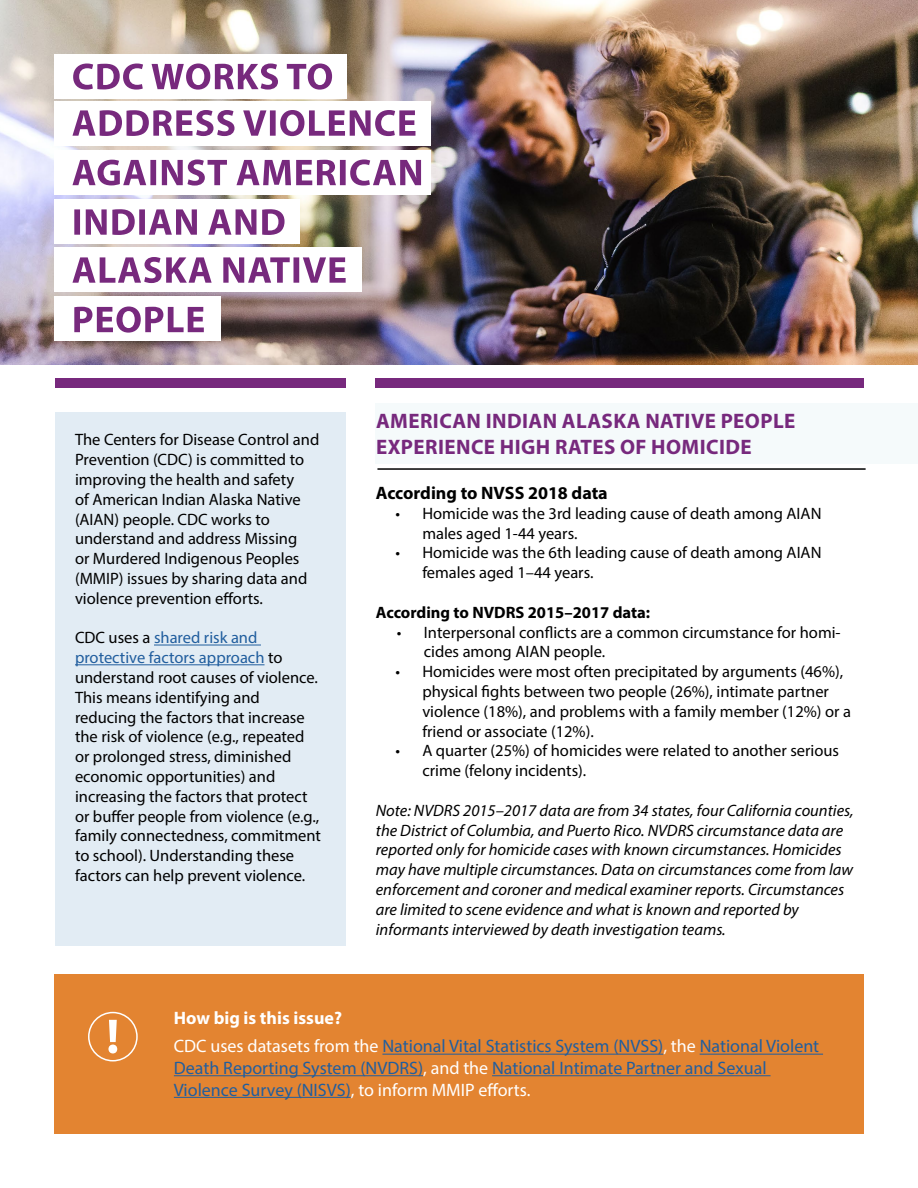
<style>
.page{position:relative;width:918px;height:1188px;background:#fff}
.page>*{position:absolute;margin:0;border:0;box-sizing:border-box;transform-origin:0 0}
.t1{font:700 21px/25.5px "Myriad Pro";letter-spacing:.02em;color:#77297d}
.Regular_Text_1{font:18px/21.6px "Myriad Pro";color:#215e9e}
.BOLD{font:700 18px "Myriad Pro";color:#000}
.Regular_Text_1-2{font:700 18px "Myriad Pro";color:#fff}
.Regular_Text_1-3{font:16.5px/19.8px "Myriad Pro";color:#000}
.Regular_Text_1-4{font:italic 16.5px/19.8px "Myriad Pro";color:#000}
.BOLD-2{font:700 16.5px "Myriad Pro";color:#000}
.s1{color:#215e9e}
.s2{color:#fff}
</style>
<div class="page">
<div style="left:54px;top:974px;width:810px;height:160px;background:#e38431"></div>
<div style="left:376px;top:403px;width:542px;height:61px;background:#f5fafb"></div>
<img style="left:0;top:0;width:918px;height:364px">
<div style="left:55px;top:378px;width:291px;height:9px;background:#77297d"></div>
<div style="left:376px;top:378px;width:488px;height:9px;background:#77297d"></div>
<hr style="left:377px;top:468px;width:489px;height:2px;background:#000">
<div style="left:55px;top:413px;width:291px;height:533px;background:#e2ecf4"></div>
<hr style="left:154px;top:645px;width:107px;height:1px;background:#215e9e">
<hr style="left:75px;top:664px;width:190px;height:1px;background:#215e9e">
<hr style="left:382px;top:1054px;width:281px;height:1px;background:#215e9e">
<hr style="left:700px;top:1054px;width:123px;height:1px;background:#215e9e">
<hr style="left:174px;top:1075px;width:249px;height:1px;background:#215e9e">
<hr style="left:492px;top:1075px;width:279px;height:1px;background:#215e9e">
<hr style="left:174px;top:1097px;width:177px;height:1px;background:#215e9e">
<div style="left:88px;top:1012px;width:50px;height:50px;border:2px solid #fff;border-radius:50%"></div>
<svg style="left:108px;top:1020px;width:9px;height:33px"></svg>
<div style="left:54px;top:54px;width:293px;height:45px;background:#fff"></div>
<div style="left:54px;top:101px;width:377px;height:45px;background:#fff"></div>
<div style="left:54px;top:150px;width:377px;height:45px;background:#fff"></div>
<div style="left:54px;top:199px;width:246px;height:45px;background:#fff"></div>
<div style="left:54px;top:248px;width:307px;height:44px;background:#fff"></div>
<div style="left:54px;top:296px;width:166px;height:45px;background:#fff"></div>
<svg style="left:74px;top:307px;width:130px;height:26px"></svg>
<svg style="left:72px;top:257px;width:274px;height:26px"></svg>
<svg style="left:74px;top:209px;width:211px;height:26px"></svg>
<svg style="left:72px;top:160px;width:349px;height:26px"></svg>
<svg style="left:72px;top:110px;width:343px;height:26px"></svg>
<svg style="left:73px;top:64px;width:259px;height:26px"></svg>
<p class="Regular_Text_1-3" style="left:75px;top:430px;width:246px">The Centers for Disease Control and<br>Prevention (CDC) is committed to improving the health and safety<br>of American Indian Alaska Native (AIAN) people. CDC works to understand and address Missing<br>or Murdered Indigenous Peoples (MMIP) issues by sharing data and violence prevention efforts.</p>
<p class="Regular_Text_1-3" style="left:75px;top:628px;width:248px">CDC uses a <span class="s1">shared risk and protective factors approach</span> to understand root causes of violence.<br>This means identifying and reducing the factors that increase the risk of violence (e.g., repeated or prolonged stress, diminished economic opportunities) and increasing the factors that protect or buffer people from violence (e.g., family connectedness, commitment to school). Understanding these factors can help prevent violence.</p>
<h1 class="t1" style="left:376px;top:408px;width:421px">AMERICAN INDIAN ALASKA NATIVE PEOPLE<br>EXPERIENCE HIGH RATES OF HOMICIDE</h1>
<p class="BOLD" style="left:376px;top:481px;width:233px">According to NVSS 2018 data</p>
<p class="Regular_Text_1-3" style="left:422px;top:503px;width:401px;text-indent:-27px">• Homicide was the 3rd leading cause of death among AIAN males aged 1-44 years.</p>
<p class="Regular_Text_1-3" style="left:422px;top:543px;width:401px;text-indent:-27px">• Homicide was the 6th leading cause of death among AIAN females aged 1–44 years.</p>
<p class="BOLD-2" style="left:376px;top:602px;width:276px">According to NVDRS 2015–2017 data:</p>
<p class="Regular_Text_1-3" style="left:424px;top:622px;width:418px;text-indent:-27px">• Interpersonal conflicts are a common circumstance for homi&shy;cides among AIAN people.</p>
<p class="Regular_Text_1-3" style="left:422px;top:662px;width:430px;text-indent:-27px">• Homicides were most often precipitated by arguments (46%), physical fights between two people (26%), intimate partner violence (18%), and problems with a family member (12%) or a friend or associate (12%).</p>
<p class="Regular_Text_1-3" style="left:422px;top:741px;width:418px;text-indent:-27px">• A quarter (25%) of homicides were related to another serious crime (felony incidents).</p>
<p class="Regular_Text_1-4" style="left:376px;top:800px;width:479px">Note: NVDRS 2015–2017 data are from 34 states, four California counties, the District of Columbia, and Puerto Rico. NVDRS circumstance data are reported only for homicide cases with known circumstances. Homicides may have multiple circumstances. Data on circumstances come from law enforcement and coroner and medical examiner reports. Circumstances are limited to scene evidence and what is known and reported by informants interviewed by death investigation teams.</p>
<p class="Regular_Text_1-2" style="left:174px;top:1006px;width:170px">How big is this issue?</p>
<p class="Regular_Text_1" style="left:174px;top:1035px;width:647px"><span class="s2">CDC uses datasets from the</span> National Vital Statistics System (NVSS)<span class="s2">, the</span> National Violent<br>Death Reporting System (NVDRS)<span class="s2">, and the</span> National Intimate Partner and Sexual<br>Violence Survey (NISVS)<span class="s2">, to inform MMIP efforts.</span></p>
</div>
